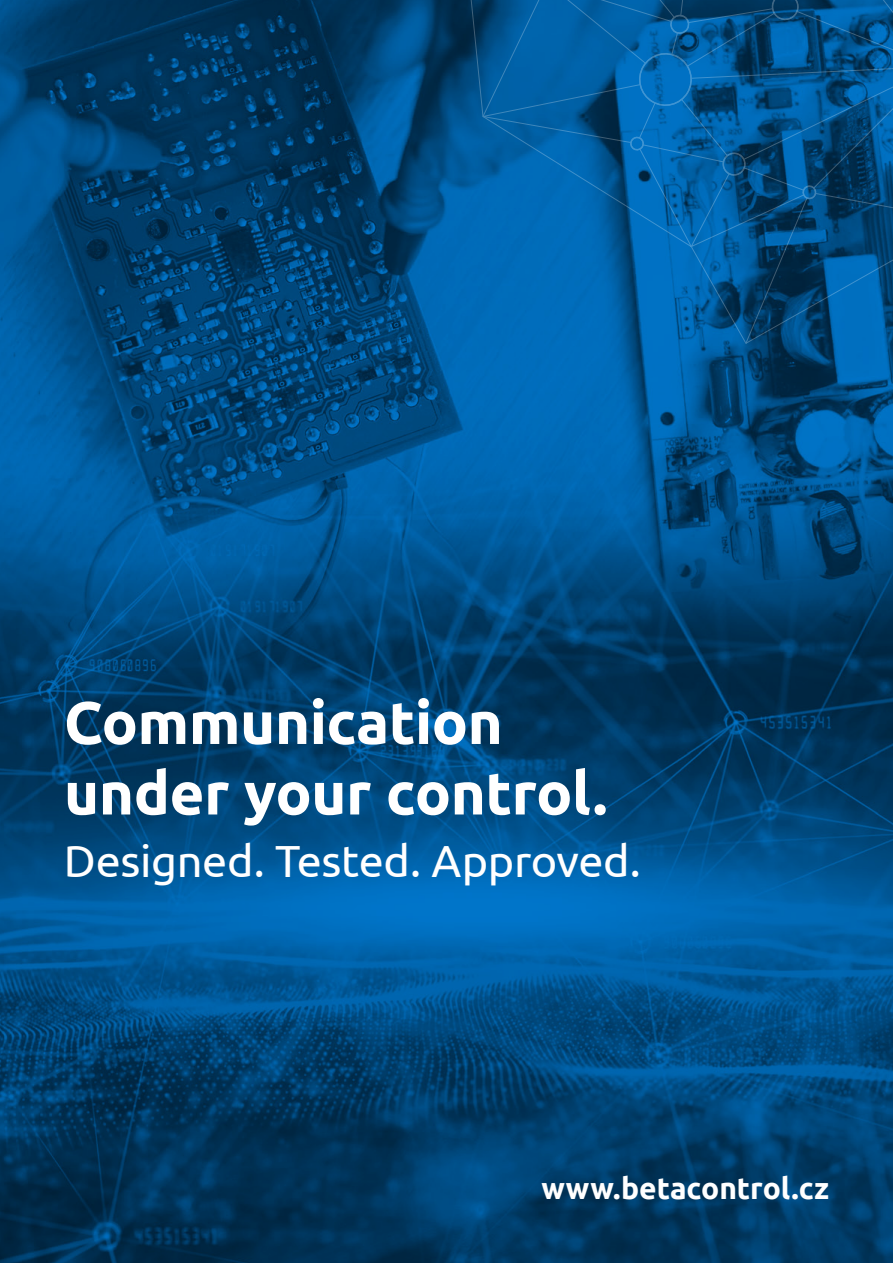
<style>
.page{position:relative;width:893px;height:1263px;background:#fff}
.page>*{position:absolute;margin:0;border:0;box-sizing:border-box;transform-origin:0 0}
.t1{font:700 60px/70.5px "Ubuntu";letter-spacing:-.01em;color:#fff}
.t2{font:45px "Ubuntu";letter-spacing:-.01em;color:#fff}
.t3{font:700 30px "Ubuntu";color:#fff}
</style>
<div class="page">
<img style="left:0;top:0;width:893px;height:1263px">
<svg style="left:469px;top:0;width:424px;height:345px;background:#015a9b"></svg>
<p class="t1" style="left:64px;top:686px;width:545px">Communication under your control.</p>
<p class="t2" style="left:64px;top:834px;width:578px">Designed. Tested. Approved.</p>
<p class="t3" style="left:541px;top:1170px;width:289px">www.betacontrol.cz</p>
</div>
